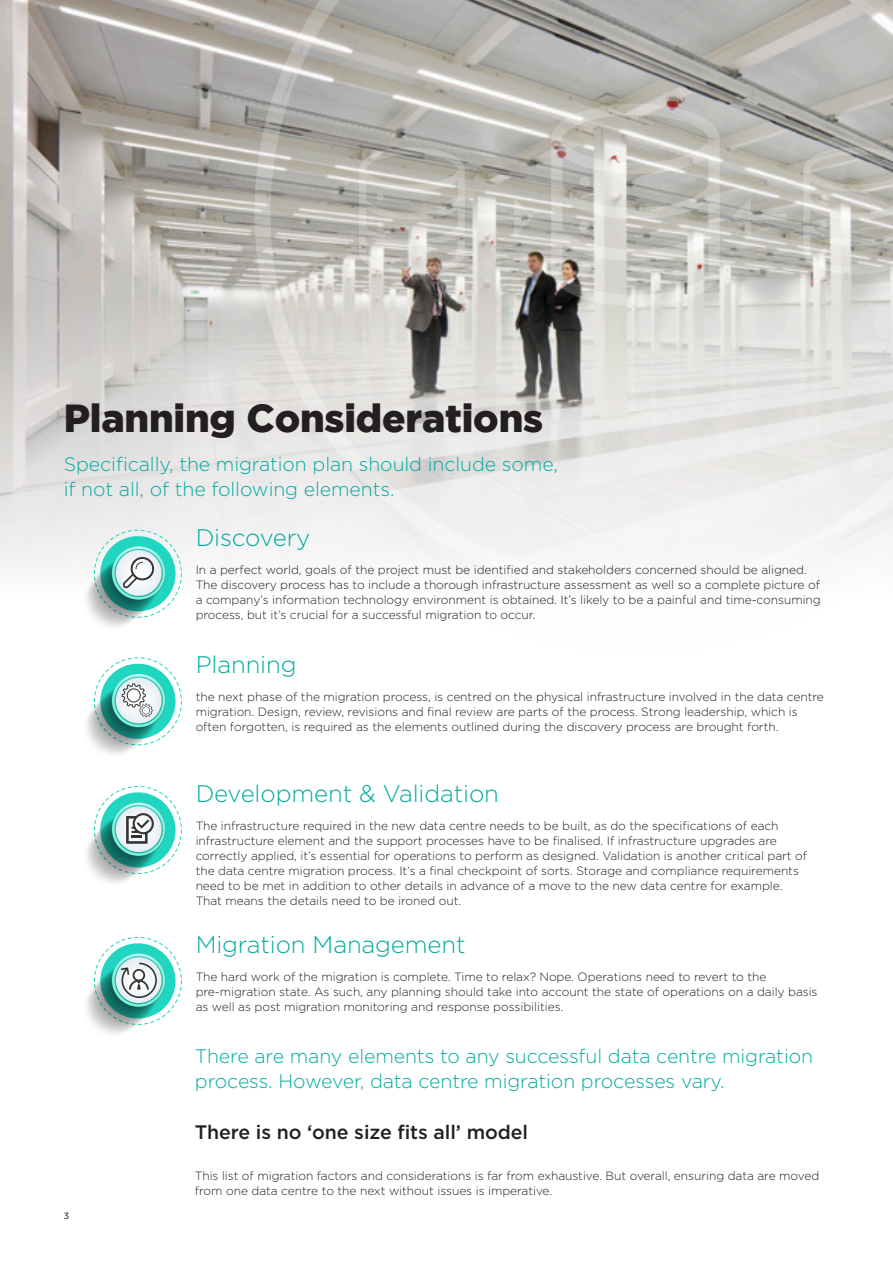
<style>
.page{position:relative;width:893px;height:1263px;background:#fff}
.page>*{position:absolute;margin:0;border:0;box-sizing:border-box;transform-origin:0 0}
.Table_Bullets_White{font:900 39px "Gotham";letter-spacing:-.005em;color:#231f20}
.Table_Bullets_White-2{font:300 24px "Gotham";letter-spacing:-.005em;color:#00aca0}
.Table_Bullets_White-3{font:300 19.5px/25.5px "Gotham";letter-spacing:-.005em;color:#00aca0}
.Table_Bullets_White-4{font:500 19.5px "Gotham";letter-spacing:-.005em;color:#231f20}
.Table_Bullets_White-5{font:300 12px/15px "Gotham";letter-spacing:-.005em;color:#231f20}
.t1{font:9px "Gotham";color:#110a0c}
</style>
<div class="page">
<img style="left:0;top:0;width:166px;height:224px">
<svg style="left:0;top:224px;width:166px;height:346px"></svg>
<div style="left:81px;top:812px;width:78px;height:76px;background:#fafafa;border-radius:31px"></div>
<svg style="left:87px;top:813px;width:71px;height:69px"></svg>
<svg style="left:93px;top:786px;width:89px;height:89px"></svg>
<div style="left:81px;top:963px;width:78px;height:76px;background:#fafafa;border-radius:31px"></div>
<svg style="left:87px;top:964px;width:71px;height:69px"></svg>
<svg style="left:93px;top:936px;width:89px;height:90px"></svg>
<div style="left:166px;top:0;width:727px;height:686px;background:#231f20;opacity:.5"></div>
<svg style="left:254px;top:0;width:639px;height:597px"></svg>
<svg style="left:551px;top:104px;width:169px;height:202px"></svg>
<svg style="left:359px;top:147px;width:106px;height:127px"></svg>
<svg style="left:803px;top:147px;width:90px;height:127px"></svg>
<svg style="left:514px;top:198px;width:20px;height:39px"></svg>
<svg style="left:478px;top:215px;width:38px;height:5px"></svg>
<svg style="left:731px;top:198px;width:20px;height:39px"></svg>
<div style="left:749px;top:215px;width:38px;height:5px;background:#c0c1bc"></div>
<div style="left:81px;top:556px;width:78px;height:76px;background:#fafafa;border-radius:31px"></div>
<svg style="left:86px;top:557px;width:72px;height:70px"></svg>
<svg style="left:93px;top:529px;width:89px;height:90px"></svg>
<div style="left:86px;top:684px;width:72px;height:71px;background:#f5f5f5;border-radius:29px"></div>
<svg style="left:88px;top:684px;width:70px;height:69px"></svg>
<svg style="left:93px;top:656px;width:89px;height:90px"></svg>
<p class="Table_Bullets_White" style="left:64px;top:396px;width:481px">Planning Considerations</p>
<p class="Table_Bullets_White-3" style="left:64px;top:450px;width:496px">Specifically, the migration plan should include some, if not all, of the following elements.</p>
<p class="Table_Bullets_White-2" style="left:196px;top:522px;width:116px">Discovery</p>
<p class="Table_Bullets_White-5" style="left:196px;top:561px;width:627px">In a perfect world, goals of the project must be identified and stakeholders concerned should be aligned.<br>The discovery process has to include a thorough infrastructure assessment as well so a complete picture of a company’s information technology environment is obtained. It’s likely to be a painful and time-consuming process, but it’s crucial for a successful migration to occur.</p>
<p class="Table_Bullets_White-2" style="left:196px;top:650px;width:102px">Planning</p>
<p class="Table_Bullets_White-5" style="left:196px;top:689px;width:630px">the next phase of the migration process, is centred on the physical infrastructure involved in the data centre migration. Design, review, revisions and final review are parts of the process. Strong leadership, which is often forgotten, is required as the elements outlined during the discovery process are brought forth.</p>
<p class="t1" style="left:64px;top:1210px;width:7px">3</p>
<p class="Table_Bullets_White-2" style="left:196px;top:778px;width:305px">Development &amp; Validation</p>
<p class="Table_Bullets_White-5" style="left:196px;top:818px;width:613px">The infrastructure required in the new data centre needs to be built, as do the specifications of each infrastructure element and the support processes have to be finalised. If infrastructure upgrades are correctly applied, it’s essential for operations to perform as designed. Validation is another critical part of the data centre migration process. It’s a final checkpoint of sorts. Storage and compliance requirements need to be met in addition to other details in advance of a move to the new data centre for example.<br>That means the details need to be ironed out.</p>
<p class="Table_Bullets_White-2" style="left:196px;top:929px;width:271px">Migration Management</p>
<p class="Table_Bullets_White-5" style="left:196px;top:969px;width:623px">The hard work of the migration is complete. Time to relax? Nope. Operations need to revert to the pre-migration state. As such, any planning should take into account the state of operations on a daily basis as well as post migration monitoring and response possibilities.</p>
<p class="Table_Bullets_White-3" style="left:195px;top:1042px;width:620px">There are many elements to any successful data centre migration process. However, data centre migration processes vary.</p>
<p class="Table_Bullets_White-4" style="left:195px;top:1119px;width:335px">There is no ‘one size fits all’ model</p>
<p class="Table_Bullets_White-5" style="left:195px;top:1168px;width:626px">This list of migration factors and considerations is far from exhaustive. But overall, ensuring data are moved from one data centre to the next without issues is imperative.</p>
</div>
